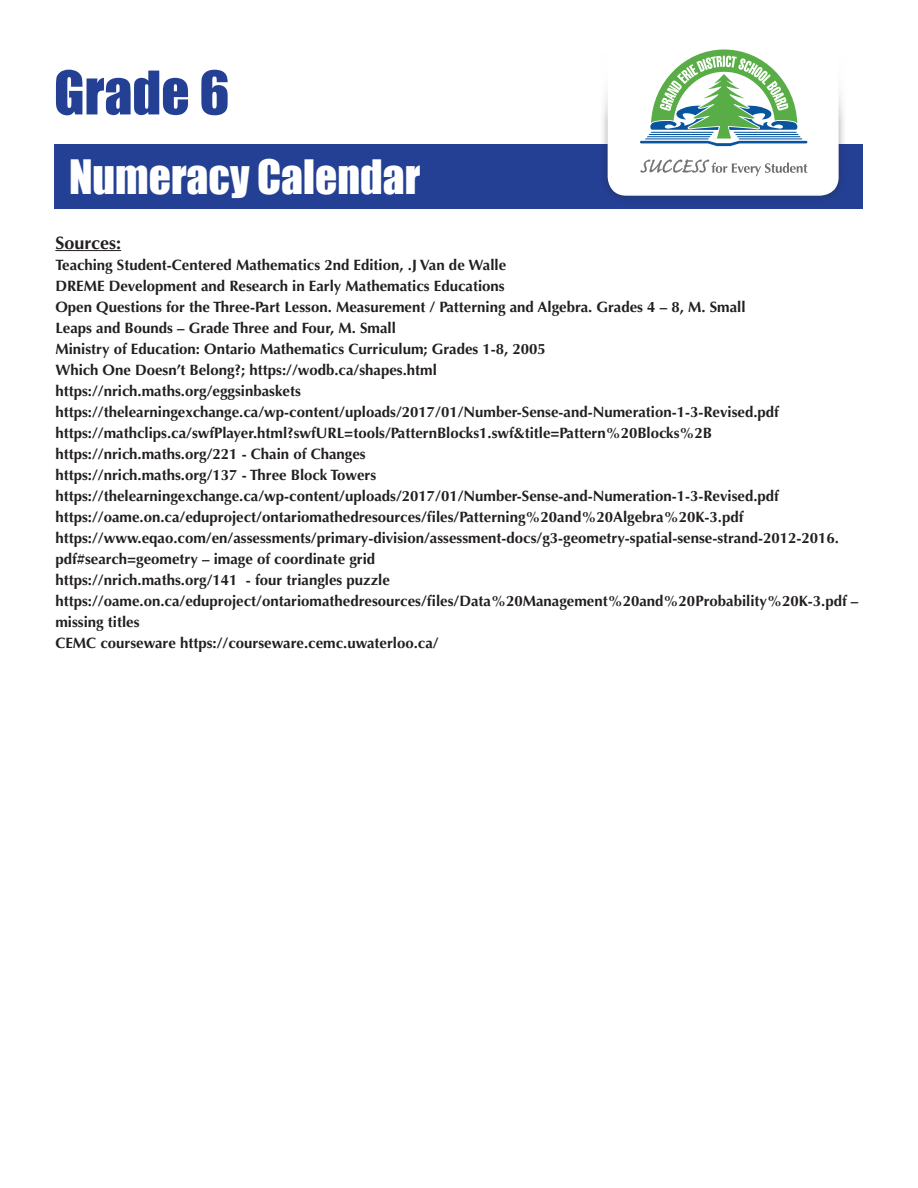
<style>
.page{position:relative;width:918px;height:1188px;background:#fff}
.page>*{position:absolute;margin:0;border:0;box-sizing:border-box;transform-origin:0 0}
.t1{font:55.5px "Impact";color:#234094}
.t2{font:43.5px "Impact";color:#fff}
.t3{font:700 18px "Optima";color:#231f20}
.t4{font:700 15px/21px "Optima";color:#231f20}
</style>
<div class="page">
<div style="left:54px;top:144px;width:808px;height:65px;background:#234094"></div>
<div style="left:599px;top:0;width:248px;height:204px;background:#231f20;opacity:.4"></div>
<div style="left:608px;top:122px;width:231px;height:74px;background:#fff"></div>
<div style="left:586px;top:0;width:272px;height:122px;background:#fff"></div>
<svg style="left:640px;top:50px;width:167px;height:96px"></svg>
<svg style="left:640px;top:159px;width:167px;height:17px"></svg>
<hr style="left:55px;top:250px;width:66px;height:1px;background:#231f20">
<h1 class="t1" style="left:54px;top:50px;width:177px">Grade 6</h1>
<h2 class="t2" style="left:69px;top:143px;width:353px">Numeracy Calendar</h2>
<p class="t3" style="left:55px;top:232px;width:67px">Sources:</p>
<p class="t4" style="left:55px;top:254px;width:805px">Teaching Student-Centered Mathematics 2nd Edition, .J Van de Walle<br>DREME Development and Research in Early Mathematics Educations<br>Open Questions for the Three-Part Lesson. Measurement / Patterning and Algebra. Grades 4 – 8, M. Small<br>Leaps and Bounds – Grade Three and Four, M. Small<br>Ministry of Education: Ontario Mathematics Curriculum; Grades 1-8, 2005<br>Which One Doesn’t Belong?; https://wodb.ca/shapes.html<br>https://nrich.maths.org/eggsinbaskets https://thelearningexchange.ca/wp-content/uploads/2017/01/Number-Sense-and-Numeration-1-3-Revised.pdf https://mathclips.ca/swfPlayer.html?swfURL=tools/PatternBlocks1.swf&amp;title=Pattern%20Blocks%2B https://nrich.maths.org/221 - Chain of Changes<br>https://nrich.maths.org/137 - Three Block Towers https://thelearningexchange.ca/wp-content/uploads/2017/01/Number-Sense-and-Numeration-1-3-Revised.pdf https://oame.on.ca/eduproject/ontariomathedresources/files/Patterning%20and%20Algebra%20K-3.pdf https://www.eqao.com/en/assessments/primary-division/assessment-docs/g3-geometry-spatial-sense-strand-2012-2016. pdf#search=geometry – image of coordinate grid<br>https://nrich.maths.org/141 - four triangles puzzle https://oame.on.ca/eduproject/ontariomathedresources/files/Data%20Management%20and%20Probability%20K-3.pdf – missing titles<br>CEMC courseware https://courseware.cemc.uwaterloo.ca/</p>
</div>
